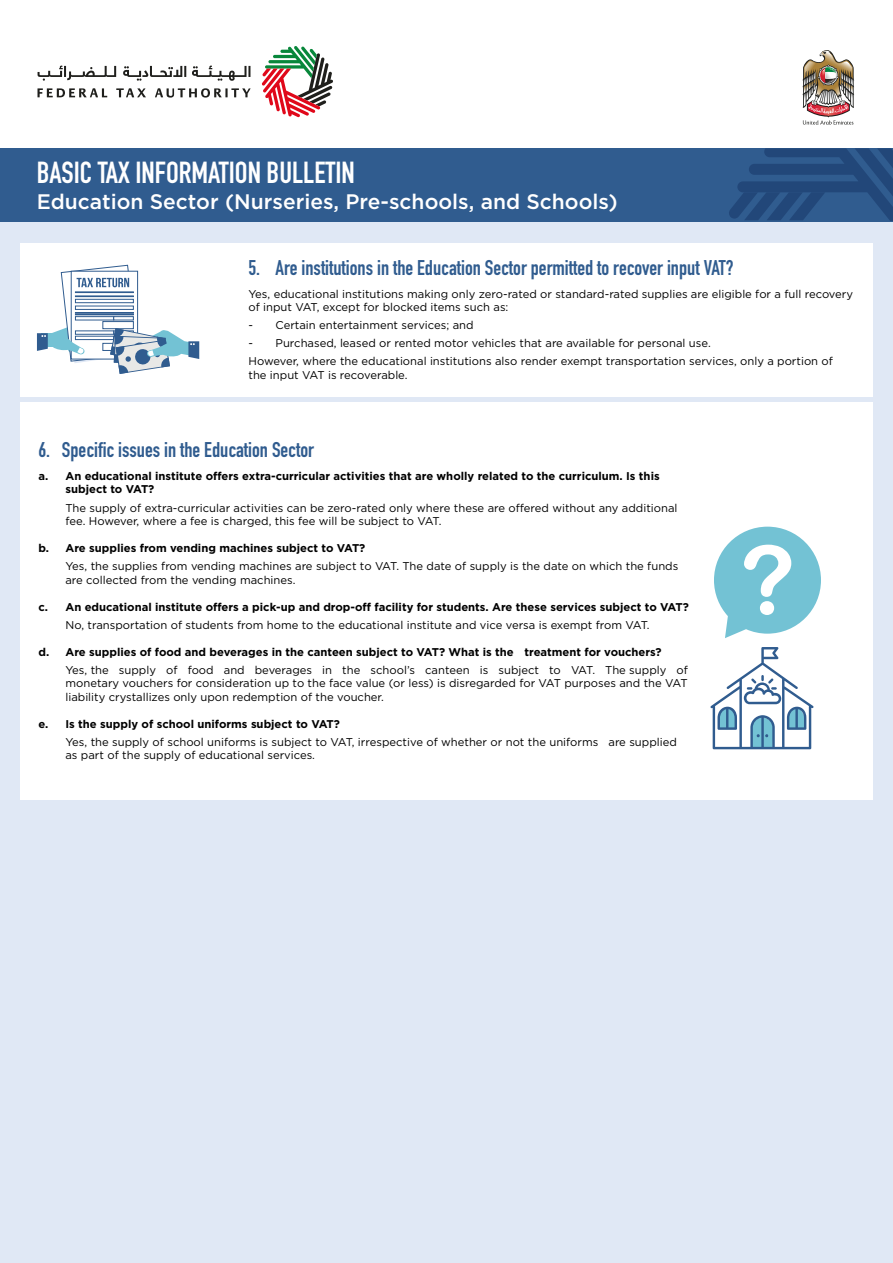
<style>
.page{position:relative;width:893px;height:1263px;background:#fff}
.page>*{position:absolute;margin:0;border:0;box-sizing:border-box;transform-origin:0 0}
.t1{font:700 30px "DIN Condensed";color:#fff}
.t2{font:700 21px "DIN Condensed";color:#305c8f}
.t3{font:500 21px "Gotham";color:#fff}
.t4{font:11.25px/13.5px "Gotham";color:#000}
.t5{font:700 11.25px/13.5px "Gotham";color:#000}
</style>
<div class="page">
<div style="left:0;top:215px;width:893px;height:1048px;background:#e0e8f5"></div>
<svg style="left:37px;top:88px;width:214px;height:10px"></svg>
<svg style="left:38px;top:66px;width:212px;height:15px"></svg>
<svg style="left:262px;top:46px;width:71px;height:71px"></svg>
<svg style="left:802px;top:50px;width:52px;height:75px"></svg>
<div style="left:0;top:148px;width:893px;height:74px;background:#305c8f"></div>
<svg style="left:729px;top:148px;width:164px;height:72px"></svg>
<div style="left:20px;top:243px;width:853px;height:153px;background:#fff"></div>
<div style="left:20px;top:402px;width:853px;height:398px;background:#fff"></div>
<svg style="left:37px;top:265px;width:162px;height:109px"></svg>
<svg style="left:714px;top:527px;width:107px;height:111px"></svg>
<svg style="left:710px;top:647px;width:104px;height:102px"></svg>
<p class="t1" style="left:37px;top:153px;width:319px">BASIC TAX INFORMATION BULLETIN</p>
<p class="t3" style="left:37px;top:187px;width:582px">Education Sector (Nurseries, Pre-schools, and Schools)</p>
<p class="t2" style="left:248px;top:254px;width:487px">5. Are institutions in the Education Sector permitted to recover input VAT?</p>
<p class="t4" style="left:248px;top:287px;width:606px">Yes, educational institutions making only zero-rated or standard-rated supplies are eligible for a full recovery of input VAT, except for blocked items such as:</p>
<p class="t4" style="left:248px;top:318px;width:227px">- Certain entertainment services; and</p>
<p class="t4" style="left:248px;top:336px;width:464px">- Purchased, leased or rented motor vehicles that are available for personal use.</p>
<p class="t4" style="left:248px;top:354px;width:586px">However, where the educational institutions also render exempt transportation services, only a portion of the input VAT is recoverable.</p>
<p class="t2" style="left:38px;top:436px;width:277px">6. Specific issues in the Education Sector</p>
<p class="t5" style="left:65px;top:469px;width:596px;text-indent:-27px">a. An educational institute offers extra-curricular activities that are wholly related to the curriculum. Is this subject to VAT?</p>
<p class="t4" style="left:65px;top:500px;width:614px">The supply of extra-curricular activities can be zero-rated only where these are offered without any additional fee. However, where a fee is charged, this fee will be subject to VAT.</p>
<p class="t5" style="left:38px;top:541px;width:328px">b. Are supplies from vending machines subject to VAT?</p>
<p class="t4" style="left:65px;top:559px;width:614px">Yes, the supplies from vending machines are subject to VAT. The date of supply is the date on which the funds are collected from the vending machines.</p>
<p class="t5" style="left:38px;top:600px;width:652px">c. An educational institute offers a pick-up and drop-off facility for students. Are these services subject to VAT?</p>
<p class="t4" style="left:65px;top:617px;width:586px">No, transportation of students from home to the educational institute and vice versa is exempt from VAT.</p>
<p class="t5" style="left:38px;top:645px;width:625px">d. Are supplies of food and beverages in the canteen subject to VAT? What is the treatment for vouchers?</p>
<p class="t4" style="left:65px;top:662px;width:624px;text-align:justify">Yes, the supply of food and beverages in the school’s canteen is subject to VAT. The supply of monetary vouchers for consideration up to the face value (or less) is disregarded for VAT purposes and the VAT liability crystallizes only upon redemption of the voucher.</p>
<p class="t5" style="left:38px;top:717px;width:303px">e. Is the supply of school uniforms subject to VAT?</p>
<p class="t4" style="left:65px;top:734px;width:613px">Yes, the supply of school uniforms is subject to VAT, irrespective of whether or not the uniforms are supplied as part of the supply of educational services.</p>
</div>
